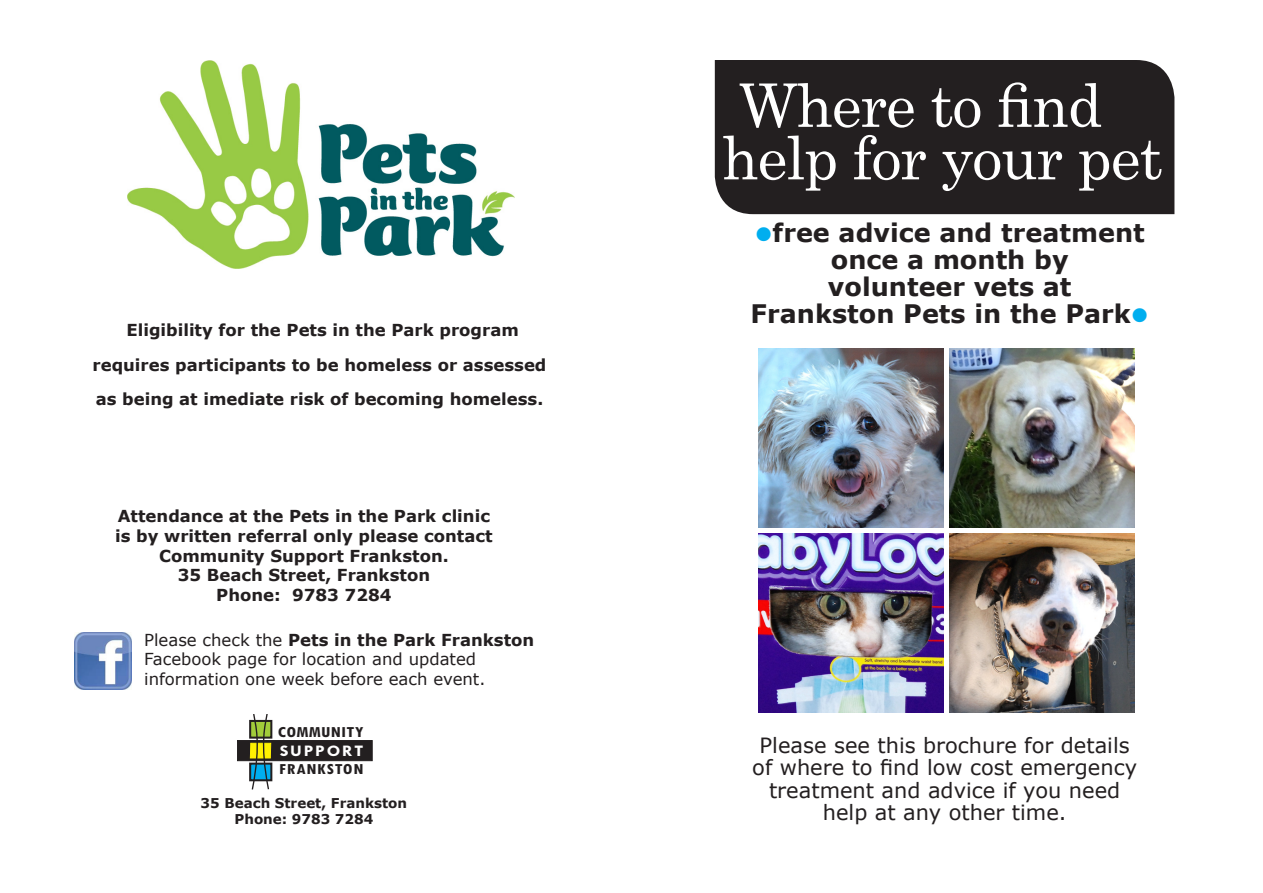
<style>
.page{position:relative;width:1263px;height:893px;background:#fff}
.page>*{position:absolute;margin:0;border:0;box-sizing:border-box;transform-origin:0 0}
.t1{font:60px/52.5px "Century Schoolbook";letter-spacing:-.02em;color:#fff}
.t2{font:700 25.5px/27px "Verdana";color:#231f20}
.t3{font:21px/22.5px "Verdana";color:#231f20;text-align:center}
.t4{font:700 16.5px/19.8px "Verdana";color:#231f20;text-align:center}
.t5{font:16.5px/19.8px "Verdana";color:#231f20}
.t6{font:700 condensed 16.2px/18.3px "Tw Cen";letter-spacing:.02em;color:#231f20;text-align:justify;scale:1.14 1}
.t7{font:700 13.5px "Verdana";color:#231f20}
.s1{font-weight:400}
.s2{font-stretch:normal;color:#fff}
.s3{color:#00aeef}
</style>
<div class="page">
<div style="left:715px;top:60px;width:459px;height:154px;background:#231f20"></div>
<img style="left:75px;top:633px;width:56px;height:56px">
<div style="left:237px;top:740px;width:135px;height:21px;background:#231f20"></div>
<svg style="left:243px;top:714px;width:121px;height:76px"></svg>
<img style="left:949px;top:349px;width:185px;height:179px">
<img style="left:949px;top:534px;width:185px;height:179px">
<img style="left:758px;top:349px;width:185px;height:179px">
<img style="left:758px;top:534px;width:185px;height:179px">
<img style="left:127px;top:60px;width:387px;height:208px">
<p class="t4" style="left:93px;top:313px;width:455px;line-height:34.5px">Eligibility for the Pets in the Park program requires participants to be homeless or assessed as being at imediate risk of becoming homeless.</p>
<p class="t4" style="left:118px;top:506px;width:374px">Attendance at the Pets in the Park clinic</p>
<p class="t4" style="left:115px;top:526px;width:379px">is by written referral only please contact<br>Community Support Frankston.</p>
<p class="t4" style="left:178px;top:565px;width:254px">35 Beach Street, Frankston<br>Phone: 9783 7284</p>
<p class="t4" style="left:144px;top:629px;width:392px"><span class="s1">Please check the</span> Pets in the Park Frankston</p>
<p class="t5" style="left:144px;top:649px;width:343px">Facebook page for location and updated information one week before each event.</p>
<p class="t6" style="left:278px;top:723px;width:77px">COMMUNITY <span class="s2">SUPPORT </span>FRANKSTON</p>
<p class="t7" style="left:201px;top:793px;width:208px">35 Beach Street, Frankston</p>
<p class="t7" style="left:234px;top:810px;width:140px">Phone: 9783 7284</p>
<p class="t1" style="left:722px;top:74px;width:442px">Where to find help for your pet</p>
<p class="t2" style="left:755px;top:218px;width:392px"><span class="s3">●</span>free advice and treatment</p>
<p class="t2" style="left:828px;top:245px;width:245px">once a month by volunteer vets at</p>
<p class="t2" style="left:751px;top:299px;width:400px">Frankston Pets in the Park<span class="s3">●</span></p>
<p class="t3" style="left:752px;top:734px;width:386px">Please see this brochure for details of where to find low cost emergency treatment and advice if you need help at any other time.</p>
</div>
